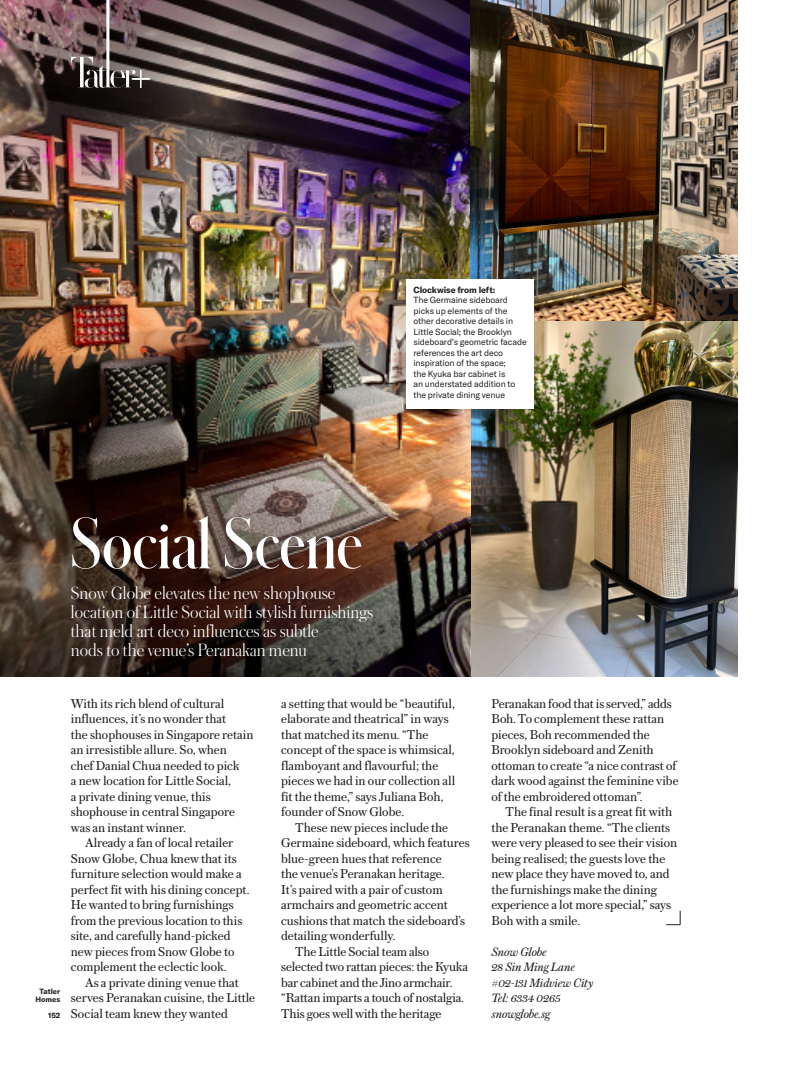
<style>
.page{position:relative;width:808px;height:1081px;background:#fff}
.page>*{position:absolute;margin:0;border:0;box-sizing:border-box;transform-origin:0 0}
.T_HEADLINE_FOR_FOB{font:600 67.5px "Schnyder Cond L";color:#fff}
.T_DECK_SMALL_FOR_FOB{font:300 18.75px/18.8px "Austin";color:#fff}
.T_BODY_TEXT{font:13.5px/15.5px "Austin Text";color:#231f20}
.T_BODY_TEXT-2{font:italic 12.75px "Austin Text";letter-spacing:-.005em;color:#231f20}
.T_CAPTION{font:8.75px/10.5px "GT America";letter-spacing:-.01em;color:#231f20}
.T_CAPTION-2{font:700 8.75px "GT America";letter-spacing:-.01em;color:#231f20}
.t1{font:700 7.5px "GT America";letter-spacing:-.005em;color:#231f20}
</style>
<div class="page">
<img style="left:470px;top:0;width:267px;height:676px">
<img style="left:0;top:259px;width:470px;height:418px">
<img style="left:0;top:0;width:470px;height:259px">
<img style="left:0;top:0;width:228px;height:201px">
<svg style="left:666px;top:910px;width:15px;height:15px"></svg>
<div style="left:406px;top:279px;width:128px;height:129px;background:#fff"></div>
<svg style="left:71px;top:0;width:79px;height:88px;background:#685859"></svg>
<p class="T_CAPTION-2" style="left:413px;top:284px;width:83px">Clockwise from left:</p>
<p class="T_CAPTION" style="left:413px;top:295px;width:115px">The Germaine sideboard picks up elements of the other decorative details in<br>Little Social; the Brooklyn sideboard’s geometric facade references the art deco inspiration of the space;<br>the Kyuka bar cabinet is<br>an understated addition to the private dining venue</p>
<p class="T_HEADLINE_FOR_FOB" style="left:71px;top:498px;width:293px">Social Scene</p>
<p class="T_DECK_SMALL_FOR_FOB" style="left:71px;top:583px;width:304px">Snow Globe elevates the new shophouse location of Little Social with stylish furnishings that meld art deco influences as subtle<br>nods to the venue’s Peranakan menu</p>
<p class="t1" style="left:40px;top:987px;width:22px">Tatler</p>
<p class="t1" style="left:36px;top:995px;width:26px">Homes</p>
<p class="t1" style="left:48px;top:1010px;width:13px">152</p>
<p class="T_BODY_TEXT" style="left:71px;top:695px;width:184px">With its rich blend of cultural influences, it’s no wonder that<br>the shophouses in Singapore retain an irresistible allure. So, when<br>chef Danial Chua needed to pick<br>a new location for Little Social,<br>a private dining venue, this shophouse in central Singapore was an instant winner.</p>
<p class="T_BODY_TEXT" style="left:71px;top:835px;width:180px;text-indent:14px">Already a fan of local retailer<br>Snow Globe, Chua knew that its furniture selection would make a perfect fit with his dining concept.<br>He wanted to bring furnishings from the previous location to this site, and carefully hand-picked new pieces from Snow Globe to complement the eclectic look.</p>
<p class="T_BODY_TEXT" style="left:71px;top:974px;width:186px;text-indent:14px">As a private dining venue that serves Peranakan cuisine, the Little<br>Social team knew they wanted</p>
<p class="T_BODY_TEXT" style="left:281px;top:695px;width:175px">a setting that would be “beautiful, elaborate and theatrical” in ways that matched its menu. “The concept of the space is whimsical, flamboyant and flavourful; the pieces we had in our collection all fit the theme,” says Juliana Boh, founder of Snow Globe.</p>
<p class="T_BODY_TEXT" style="left:281px;top:819px;width:190px;text-indent:14px">These new pieces include the<br>Germaine sideboard, which features blue-green hues that reference<br>the venue’s Peranakan heritage.<br>It’s paired with a pair of custom armchairs and geometric accent cushions that match the sideboard’s detailing wonderfully.</p>
<p class="T_BODY_TEXT" style="left:281px;top:943px;width:188px;text-indent:14px">The Little Social team also selected two rattan pieces: the Kyuka bar cabinet and the Jino armchair. “Rattan imparts a touch of nostalgia.<br>This goes well with the heritage</p>
<p class="T_BODY_TEXT" style="left:491px;top:695px;width:189px">Peranakan food that is served,” adds<br>Boh.To complement these rattan pieces, Boh recommended the<br>Brooklyn sideboard and Zenith ottoman to create “a nice contrast of dark wood against the feminine vibe of the embroidered ottoman”.</p>
<p class="T_BODY_TEXT" style="left:491px;top:804px;width:187px;text-indent:14px">The final result is a great fit with the Peranakan theme. “The clients were very pleased to see their vision being realised; the guests love the new place they have moved to, and the furnishings make the dining experience a lot more special,” says<br>Boh with a smile.</p>
<p class="T_BODY_TEXT-2" style="left:491px;top:943px;width:57px">Snow Globe</p>
<p class="T_BODY_TEXT-2" style="left:491px;top:958px;width:85px">28 Sin Ming Lane</p>
<p class="T_BODY_TEXT-2" style="left:491px;top:974px;width:103px">#02-131 Midview City</p>
<p class="T_BODY_TEXT-2" style="left:491px;top:989px;width:71px">Tel: 6334 0265</p>
<p class="T_BODY_TEXT-2" style="left:491px;top:1005px;width:60px">snowglobe.sg</p>
</div>
